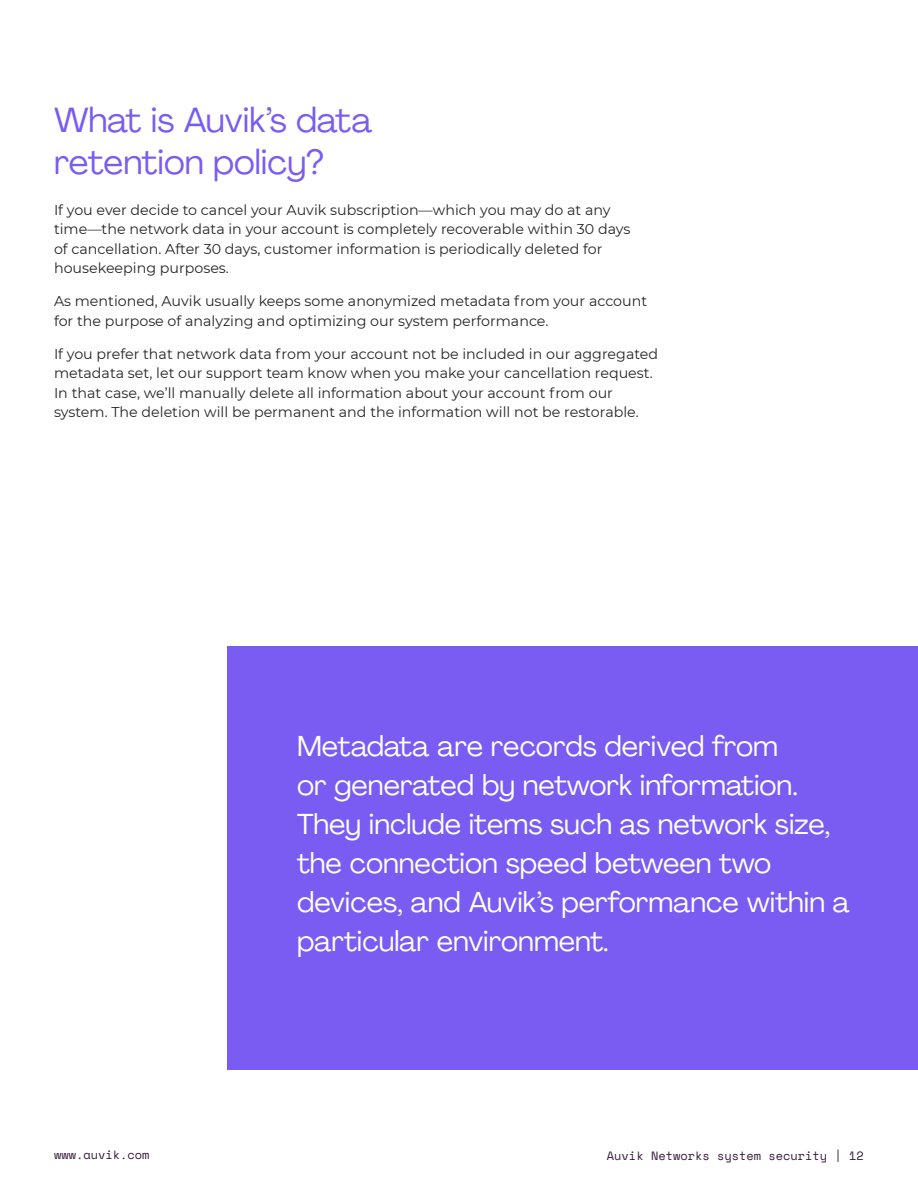
<style>
.page{position:relative;width:918px;height:1188px;background:#fff}
.page>*{position:absolute;margin:0;border:0;box-sizing:border-box;transform-origin:0 0}
.t1{font:34.5px/41.4px "PP Agrandir";color:#7a5cf2}
.callout_body{font:28.5px/39px "PP Agrandir";color:#fff}
.body{font:14.25px/19.5px "Montserrat";color:#252627}
.t2{font:12px "Space Mono";color:#37193c}
</style>
<div class="page">
<div style="left:228px;top:646px;width:690px;height:424px;background:#7a5cf2"></div>
<h4 class="t1" style="left:54px;top:99px;width:320px">What is Auvik’s data retention policy?</h4>
<p class="body" style="left:54px;top:199px;width:578px">If you ever decide to cancel your Auvik subscription—which you may do at any time—the network data in your account is completely recoverable within 30 days of cancellation. After 30 days, customer information is periodically deleted for housekeeping purposes.</p>
<p class="body" style="left:54px;top:291px;width:595px">As mentioned, Auvik usually keeps some anonymized metadata from your account for the purpose of analyzing and optimizing our system performance.</p>
<p class="body" style="left:54px;top:343px;width:606px">If you prefer that network data from your account not be included in our aggregated metadata set, let our support team know when you make your cancellation request.<br>In that case, we’ll manually delete all information about your account from our system. The deletion will be permanent and the information will not be restorable.</p>
<p class="callout_body" style="left:297px;top:726px;width:555px">Metadata are records derived from<br>or generated by network information.<br>They include items such as network size, the connection speed between two devices, and Auvik’s performance within a particular environment.</p>
<p class="t2" style="left:54px;top:1146px;width:97px">www.auvik.com</p>
<p class="t2" style="left:607px;top:1146px;width:259px">Auvik Networks system security | 12</p>
</div>
